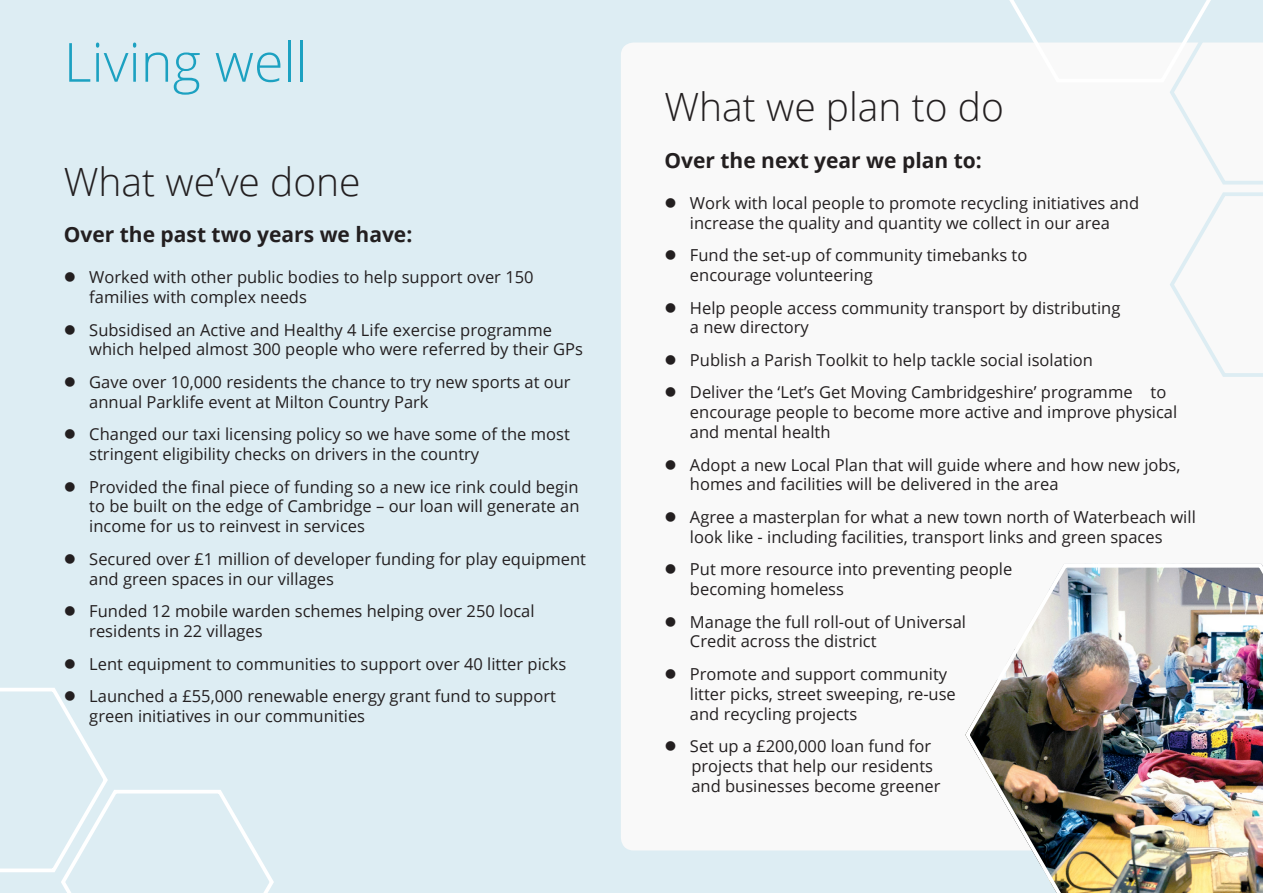
<style>
.page{position:relative;width:1263px;height:893px;background:#ddedf3}
.page>*{position:absolute;margin:0;border:0;box-sizing:border-box;transform-origin:0 0}
.t1{font:300 54px "Open Sans";color:#1ca1c1}
.t2{font:300 39px "Open Sans";color:#231f20}
.t3{font:700 21px "Open Sans";color:#231f20}
.t4{font:16.5px/19.8px "Open Sans";color:#231f20}
</style>
<div class="page">
<div style="left:621px;top:43px;width:642px;height:807px;background:#f9f9f9"></div>
<svg style="left:1001px;top:0;width:262px;height:380px;background:#f5f7f8"></svg>
<img style="left:963px;top:562px;width:300px;height:331px">
<svg style="left:0;top:688px;width:274px;height:205px"></svg>
<svg style="left:666px;top:198px;width:9px;height:10px"></svg>
<svg style="left:666px;top:250px;width:9px;height:10px"></svg>
<svg style="left:666px;top:303px;width:9px;height:9px"></svg>
<svg style="left:666px;top:355px;width:9px;height:10px"></svg>
<svg style="left:666px;top:388px;width:9px;height:9px"></svg>
<svg style="left:666px;top:460px;width:9px;height:9px"></svg>
<svg style="left:666px;top:512px;width:9px;height:10px"></svg>
<svg style="left:666px;top:564px;width:9px;height:10px"></svg>
<svg style="left:666px;top:617px;width:9px;height:9px"></svg>
<svg style="left:666px;top:669px;width:9px;height:10px"></svg>
<svg style="left:666px;top:741px;width:9px;height:10px"></svg>
<p class="t1" style="left:64px;top:25px;width:246px">Living well</p>
<p class="t2" style="left:64px;top:155px;width:298px">What we’ve done</p>
<p class="t3" style="left:64px;top:220px;width:350px">Over the past two years we have:</p>
<p class="t4" style="left:89px;top:267px;width:446px">Worked with other public bodies to help support over 150 families with complex needs</p>
<p class="t4" style="left:89px;top:319px;width:495px">Subsidised an Active and Healthy 4 Life exercise programme which helped almost 300 people who were referred by their GPs</p>
<p class="t4" style="left:89px;top:372px;width:483px">Gave over 10,000 residents the chance to try new sports at our annual Parklife event at Milton Country Park</p>
<p class="t4" style="left:89px;top:424px;width:482px">Changed our taxi licensing policy so we have some of the most stringent eligibility checks on drivers in the country</p>
<p class="t4" style="left:89px;top:476px;width:492px;text-align:justify">Provided the final piece of funding so a new ice rink could begin to be built on the edge of Cambridge – our loan will generate an income for us to reinvest in services</p>
<p class="t4" style="left:89px;top:548px;width:498px">Secured over £1 million of developer funding for play equipment and green spaces in our villages</p>
<p class="t4" style="left:89px;top:601px;width:447px">Funded 12 mobile warden schemes helping over 250 local residents in 22 villages</p>
<p class="t4" style="left:89px;top:653px;width:478px">Lent equipment to communities to support over 40 litter picks</p>
<p class="t4" style="left:89px;top:686px;width:468px">Launched a £55,000 renewable energy grant fund to support green initiatives in our communities</p>
<p class="t2" style="left:664px;top:80px;width:341px">What we plan to do</p>
<p class="t3" style="left:664px;top:145px;width:319px">Over the next year we plan to:</p>
<p class="t4" style="left:690px;top:192px;width:451px">Work with local people to promote recycling initiatives and increase the quality and quantity we collect in our area</p>
<p class="t4" style="left:690px;top:245px;width:339px">Fund the set-up of community timebanks to encourage volunteering</p>
<p class="t4" style="left:690px;top:297px;width:432px">Help people access community transport by distributing a new directory</p>
<p class="t4" style="left:690px;top:350px;width:405px">Publish a Parish Toolkit to help tackle social isolation</p>
<p class="t4" style="left:690px;top:382px;width:489px">Deliver the ‘Let’s Get Moving Cambridgeshire’ programme to encourage people to become more active and improve physical and mental health</p>
<p class="t4" style="left:690px;top:454px;width:492px">Adopt a new Local Plan that will guide where and how new jobs, homes and facilities will be delivered in the area</p>
<p class="t4" style="left:690px;top:507px;width:507px">Agree a masterplan for what a new town north of Waterbeach will look like - including facilities, transport links and green spaces</p>
<p class="t4" style="left:690px;top:559px;width:324px">Put more resource into preventing people becoming homeless</p>
<p class="t4" style="left:690px;top:611px;width:278px">Manage the full roll-out of Universal<br>Credit across the district</p>
<p class="t4" style="left:690px;top:664px;width:267px">Promote and support community litter picks, street sweeping, re-use and recycling projects</p>
<p class="t4" style="left:690px;top:736px;width:252px">Set up a £200,000 loan fund for projects that help our residents and businesses become greener</p>
</div>
